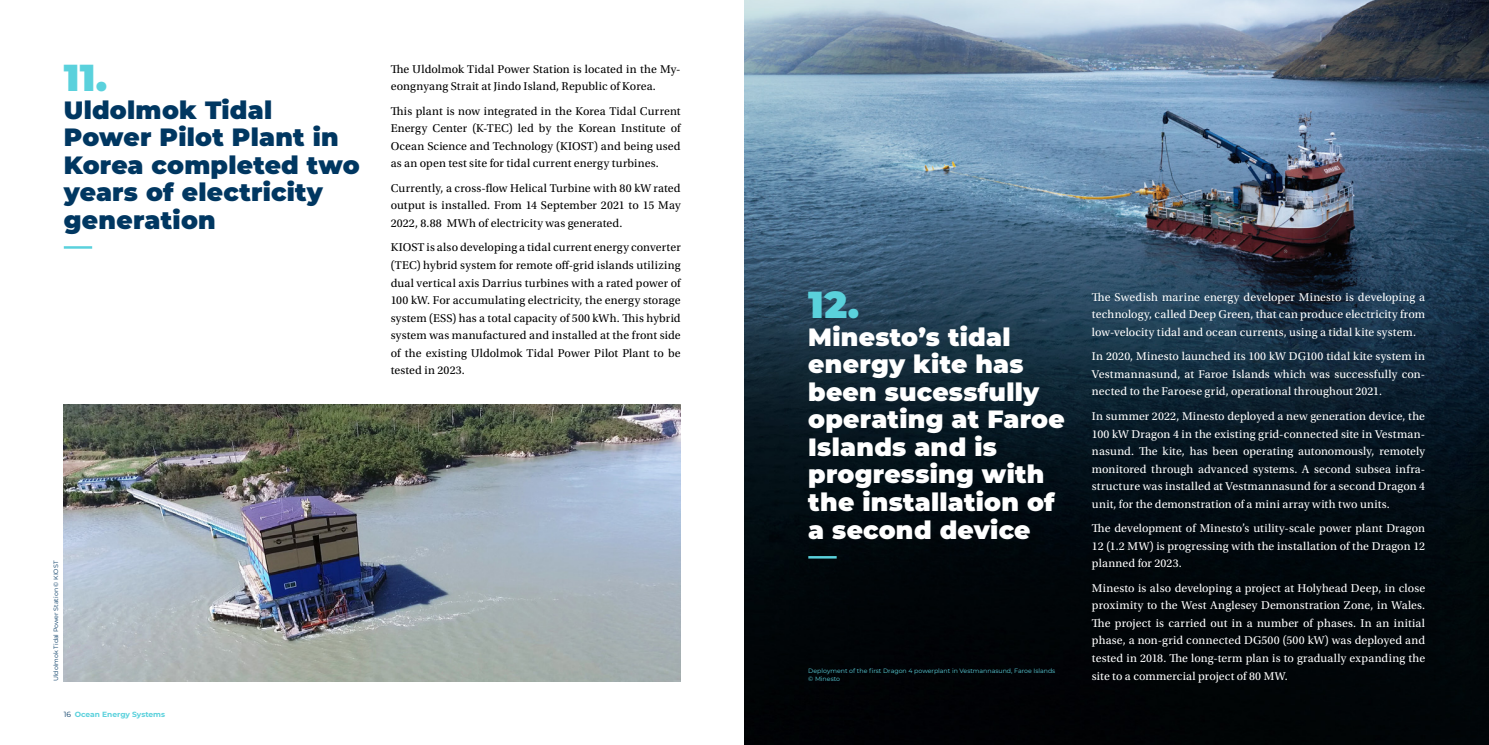
<style>
.page{position:relative;width:1489px;height:745px;background:#fff}
.page>*{position:absolute;margin:0;border:0;box-sizing:border-box;transform-origin:0 0}
.t1{font:900 37.5px "Montserrat";color:#5ad1dc}
.t2{font:900 25px/27.5px "Montserrat";letter-spacing:.01em;color:#fff}
.t3{font:900 25px/27.5px "Montserrat";letter-spacing:.01em;color:#003761}
.t4{font:11.88px/17.5px "Utopia Std";letter-spacing:.015em;color:#fff;text-align:justify}
.t5{font:11.88px/17.5px "Utopia Std";letter-spacing:.01em;color:#000;text-align:justify}
.t6{font:700 7.5px "Montserrat";color:#5ad1dc}
.t7{font:6.25px/7.5px "Montserrat";color:#5ad1dc}
.t8{font:6.25px "Montserrat";color:#003761}
.s1{font-weight:400;color:#003761}
</style>
<div class="page">
<img style="left:744px;top:0;width:744px;height:744px">
<hr style="left:808px;top:555px;width:28px;height:3px;background:#5ad1dc">
<hr style="left:64px;top:246px;width:28px;height:2px;background:#5ad1dc">
<img style="left:64px;top:404px;width:616px;height:276px">
<h1 class="t1" style="left:64px;top:49px;width:45px">11.</h1>
<h2 class="t3" style="left:64px;top:94px;width:297px">Uldolmok Tidal<br>Power Pilot Plant in<br>Korea completed two years of electricity generation</h2>
<p class="t5" style="left:390px;top:60px;width:291px">The Uldolmok Tidal Power Station is located in the My&shy;eongnyang Strait at Jindo Island, Republic of Korea.</p>
<p class="t5" style="left:390px;top:102px;width:291px">This plant is now integrated in the Korea Tidal Current Energy Center (K-TEC) led by the Korean Institute of Ocean Science and Technology (KIOST) and being used as an open test site for tidal current energy turbines.</p>
<p class="t5" style="left:390px;top:179px;width:291px">Currently, a cross-flow Helical Turbine with 80 kW rated output is installed. From 14 September 2021 to 15 May 2022, 8.88 MWh of electricity was generated.</p>
<p class="t5" style="left:390px;top:239px;width:291px">KIOST is also developing a tidal current energy converter (TEC) hybrid system for remote off-grid islands utilizing dual vertical axis Darrius turbines with a rated power of 100 kW. For accumulating electricity, the energy storage system (ESS) has a total capacity of 500 kWh. This hybrid system was manufactured and installed at the front side of the existing Uldolmok Tidal Power Pilot Plant to be tested in 2023.</p>
<p class="t8" style="left:52px;top:680px;width:122px;rotate:-90deg">Uldolmok Tidal Power Station © KIOST</p>
<p class="t6" style="left:64px;top:708px;width:103px"><span class="s1">16</span> Ocean Energy Systems</p>
<h1 class="t1" style="left:808px;top:276px;width:52px">12.</h1>
<h2 class="t2" style="left:808px;top:321px;width:258px">Minesto’s tidal energy kite has been sucessfully operating at Faroe<br>Islands and is progressing with the installation of a second device</h2>
<p class="t7" style="left:808px;top:666px;width:248px">Deployment of the first Dragon 4 powerplant in Vestmannasund, Faroe Islands © Minesto</p>
<p class="t4" style="left:1091px;top:288px;width:335px">The Swedish marine energy developer Minesto is developing a technology, called Deep Green, that can produce electricity from low-velocity tidal and ocean currents, using a tidal kite system.</p>
<p class="t4" style="left:1091px;top:348px;width:335px">In 2020, Minesto launched its 100 kW DG100 tidal kite system in Vestmannasund, at Faroe Islands which was successfully con&shy;nected to the Faroese grid, operational throughout 2021.</p>
<p class="t4" style="left:1091px;top:407px;width:335px">In summer 2022, Minesto deployed a new generation device, the 100 kW Dragon 4 in the existing grid-connected site in Vestman&shy;nasund. The kite, has been operating autonomously, remotely monitored through advanced systems. A second subsea infra&shy;structure was installed at Vestmannasund for a second Dragon 4 unit, for the demonstration of a mini array with two units.</p>
<p class="t4" style="left:1091px;top:519px;width:335px">The development of Minesto’s utility-scale power plant Dragon 12 (1.2 MW) is progressing with the installation of the Dragon 12 planned for 2023.</p>
<p class="t4" style="left:1091px;top:579px;width:335px">Minesto is also developing a project at Holyhead Deep, in close proximity to the West Anglesey Demonstration Zone, in Wales.<br>The project is carried out in a number of phases. In an initial phase, a non-grid connected DG500 (500 kW) was deployed and tested in 2018. The long-term plan is to gradually expanding the site to a commercial project of 80 MW.</p>
</div>
